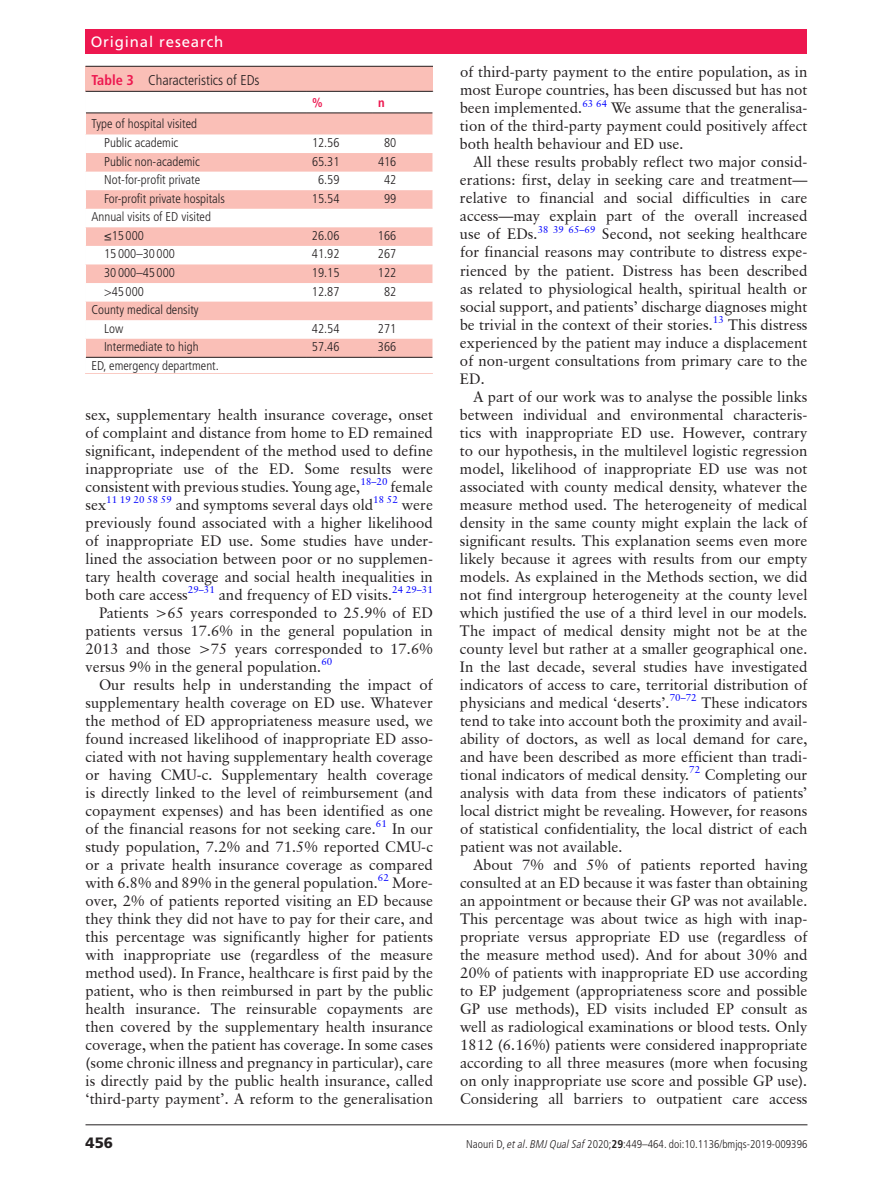
<style>
.page{position:relative;width:893px;height:1191px;background:#fff}
.page>*{position:absolute;margin:0;border:0;box-sizing:border-box;transform-origin:0 0}
.t1{font:15px/18px "Classical Garamond BT";color:#231f20;text-align:justify}
.t2{font:15px "Frutiger LT Std";letter-spacing:.055em;color:#fff}
.t3{font:900 15px "Frutiger LT Std";color:#231f20}
.t4{font:300 condensed 14.25px "Frutiger LT Pro";color:#231f20}
.t5{font:300 condensed 12.75px/18.6px "Frutiger LT Pro";color:#231f20}
.t6{font:700 condensed 12.75px "Frutiger LT Pro";color:#ed174f}
.t7{font:300 condensed 11.25px "Frutiger LT Pro";color:#231f20}
.t8{font:9.9px "Classical Garamond BT";color:#00f}
.s1{font-weight:700;color:#ed174f}
.s2{font-style:italic}
.s3{font-weight:700}
</style>
<div class="page">
<hr style="left:86px;top:1124px;width:721px;height:1px;background:#231f20">
<div style="left:86px;top:30px;width:721px;height:24px;background:#ed174f"></div>
<div style="left:86px;top:66px;width:347px;height:307px;background:#fabfb7"></div>
<hr style="left:86px;top:66px;width:347px;height:1px;background:#231f20">
<div style="left:86px;top:92px;width:347px;height:281px;background:#fff"></div>
<svg style="left:86px;top:114px;width:347px;height:243px"></svg>
<svg style="left:86px;top:134px;width:347px;height:205px;fill:#fff"></svg>
<hr style="left:85px;top:91px;width:221px;height:1px;background:#231f20">
<hr style="left:86px;top:113px;width:220px;height:1px;background:#231f20">
<hr style="left:306px;top:91px;width:66px;height:1px;background:#231f20">
<hr style="left:306px;top:113px;width:66px;height:1px;background:#231f20">
<hr style="left:372px;top:91px;width:61px;height:1px;background:#231f20">
<hr style="left:372px;top:113px;width:61px;height:1px;background:#231f20">
<hr style="left:86px;top:357px;width:220px;height:1px;background:#231f20">
<hr style="left:306px;top:357px;width:66px;height:1px;background:#231f20">
<hr style="left:372px;top:357px;width:61px;height:1px;background:#231f20">
<p class="t2" style="left:91px;top:33px;width:134px">Original research</p>
<p class="t4" style="left:92px;top:72px;width:170px"><span class="s1">Table 3</span> Characteristics of EDs</p>
<p class="t5" style="left:91px;top:115px;width:107px;text-align:center">Type of hospital visited<br>Public academic</p>
<p class="t6" style="left:312px;top:95px;width:12px">%</p>
<p class="t6" style="left:378px;top:95px;width:8px">n</p>
<p class="t5" style="left:312px;top:133px;width:29px">12.56</p>
<p class="t5" style="left:384px;top:133px;width:14px">80</p>
<p class="t5" style="left:104px;top:152px;width:97px">Public non-academic</p>
<p class="t5" style="left:312px;top:152px;width:29px">65.31</p>
<p class="t5" style="left:378px;top:152px;width:20px">416</p>
<p class="t5" style="left:104px;top:171px;width:98px">Not-for-profit private</p>
<p class="t5" style="left:318px;top:171px;width:23px">6.59</p>
<p class="t5" style="left:384px;top:171px;width:14px">42</p>
<p class="t5" style="left:104px;top:189px;width:122px">For-profit private hospitals</p>
<p class="t5" style="left:312px;top:189px;width:29px">15.54</p>
<p class="t5" style="left:384px;top:189px;width:14px">99</p>
<p class="t5" style="left:104px;top:208px;width:108px;text-indent:-13px">Annual visits of ED visited ≤15 000</p>
<p class="t5" style="left:312px;top:226px;width:29px">26.06</p>
<p class="t5" style="left:378px;top:226px;width:20px">166</p>
<p class="t5" style="left:104px;top:245px;width:72px">15 000–30 000</p>
<p class="t5" style="left:312px;top:245px;width:29px">41.92</p>
<p class="t5" style="left:378px;top:245px;width:20px">267</p>
<p class="t5" style="left:104px;top:263px;width:72px">30 000–45 000</p>
<p class="t5" style="left:312px;top:263px;width:29px">19.15</p>
<p class="t5" style="left:378px;top:263px;width:20px">122</p>
<p class="t5" style="left:104px;top:282px;width:41px">&gt;45 000</p>
<p class="t5" style="left:312px;top:282px;width:29px">12.87</p>
<p class="t5" style="left:384px;top:282px;width:14px">82</p>
<p class="t5" style="left:104px;top:301px;width:96px;text-indent:-13px">County medical density<br>Low</p>
<p class="t5" style="left:312px;top:319px;width:29px">42.54</p>
<p class="t5" style="left:378px;top:319px;width:20px">271</p>
<p class="t5" style="left:104px;top:338px;width:96px">Intermediate to high</p>
<p class="t5" style="left:312px;top:338px;width:29px">57.46</p>
<p class="t5" style="left:378px;top:338px;width:20px">366</p>
<p class="t5" style="left:91px;top:356px;width:129px">ED, emergency department.</p>
<p class="t1" style="left:86px;top:405px;width:349px">sex, supplementary health insurance coverage, onset of complaint and distance from home to ED remained significant, independent of the method used to define inappropriate use of the ED. Some results were consistent with previous studies. Young age,<sup>18–20</sup> female sex</p>
<p class="t8" style="left:106px;top:493px;width:67px">11 19 20 58 59</p>
<p class="t1" style="left:176px;top:495px;width:199px">and symptoms several days old</p>
<p class="t8" style="left:373px;top:493px;width:26px">18 52</p>
<p class="t1" style="left:86px;top:495px;width:349px;text-indent:316px">were previously found associated with a higher likelihood of inappropriate ED use. Some studies have under&shy;lined the association between poor or no supplemen&shy;tary health coverage and social health inequalities in both care access</p>
<p class="t8" style="left:188px;top:583px;width:29px">29–31</p>
<p class="t1" style="left:219px;top:585px;width:175px">and frequency of ED visits.</p>
<p class="t8" style="left:392px;top:583px;width:42px">24 29–31</p>
<p class="t1" style="left:86px;top:603px;width:349px;text-indent:14px">Patients &gt;65 years corresponded to 25.9% of ED patients versus 17.6% in the general population in 2013 and those &gt;75 years corresponded to 17.6% versus 9% in the general population.</p>
<p class="t8" style="left:321px;top:655px;width:13px">60</p>
<p class="t1" style="left:86px;top:675px;width:349px;text-indent:14px">Our results help in understanding the impact of supplementary health coverage on ED use. Whatever the method of ED appropriateness measure used, we found increased likelihood of inappropriate ED asso&shy;ciated with not having supplementary health coverage or having CMU-c. Supplementary health coverage is directly linked to the level of reimbursement (and copayment expenses) and has been identified as one of the financial reasons for not seeking care.</p>
<p class="t8" style="left:376px;top:817px;width:13px">61</p>
<p class="t1" style="left:85px;top:819px;width:349px;text-indent:307px">In our study population, 7.2% and 71.5% reported CMU-c or a private health insurance coverage as compared with 6.8% and 89% in the general population.</p>
<p class="t8" style="left:378px;top:871px;width:13px">62</p>
<p class="t1" style="left:86px;top:873px;width:349px;text-indent:307px">More&shy;over, 2% of patients reported visiting an ED because they think they did not have to pay for their care, and this percentage was significantly higher for patients with inappropriate use (regardless of the measure method used). In France, healthcare is first paid by the patient, who is then reimbursed in part by the public health insurance. The reinsurable copayments are then covered by the supplementary health insurance coverage, when the patient has coverage. In some cases (some chronic illness and pregnancy in particular), care is directly paid by the public health insurance, called ‘third-party payment’. A reform to the generalisation</p>
<p class="t1" style="left:460px;top:63px;width:349px">of third-party payment to the entire population, as in most Europe countries, has been discussed but has not been implemented.<sup>63</sup> <sup>64</sup> We assume that the generalisa&shy;tion of the third-party payment could positively affect both health behaviour and ED use.</p>
<p class="t1" style="left:460px;top:153px;width:349px;text-indent:14px">All these results probably reflect two major consid&shy;erations: first, delay in seeking care and treatment— relative to financial and social difficulties in care access—may explain part of the overall increased use of EDs.</p>
<p class="t8" style="left:538px;top:223px;width:59px">38 39 65–69</p>
<p class="t1" style="left:460px;top:225px;width:349px;text-indent:142px">Second, not seeking healthcare for financial reasons may contribute to distress expe&shy;rienced by the patient. Distress has been described as related to physiological health, spiritual health or social support, and patients’ discharge diagnoses might be trivial in the context of their stories.</p>
<p class="t8" style="left:713px;top:313px;width:13px">13</p>
<p class="t1" style="left:460px;top:315px;width:349px;text-indent:268px">This distress experienced by the patient may induce a displacement of non-urgent consultations from primary care to the ED.</p>
<p class="t1" style="left:460px;top:387px;width:349px;text-indent:14px">A part of our work was to analyse the possible links between individual and environmental characteris&shy;tics with inappropriate ED use. However, contrary to our hypothesis, in the multilevel logistic regression model, likelihood of inappropriate ED use was not associated with county medical density, whatever the measure method used. The heterogeneity of medical density in the same county might explain the lack of significant results. This explanation seems even more likely because it agrees with results from our empty models. As explained in the Methods section, we did not find intergroup heterogeneity at the county level which justified the use of a third level in our models.<br>The impact of medical density might not be at the county level but rather at a smaller geographical one.<br>In the last decade, several studies have investigated indicators of access to care, territorial distribution of physicians and medical ‘deserts’.</p>
<p class="t8" style="left:670px;top:691px;width:29px">70–72</p>
<p class="t1" style="left:460px;top:693px;width:349px;text-indent:242px">These indicators tend to take into account both the proximity and avail&shy;ability of doctors, as well as local demand for care, and have been described as more efficient than tradi&shy;tional indicators of medical density.</p>
<p class="t8" style="left:689px;top:763px;width:13px">72</p>
<p class="t1" style="left:460px;top:765px;width:349px;text-indent:245px">Completing our analysis with data from these indicators of patients’ local district might be revealing. However, for reasons of statistical confidentiality, the local district of each patient was not available.</p>
<p class="t1" style="left:460px;top:855px;width:349px;text-indent:14px">About 7% and 5% of patients reported having consulted at an ED because it was faster than obtaining an appointment or because their GP was not available.<br>This percentage was about twice as high with inap&shy;propriate versus appropriate ED use (regardless of the measure method used). And for about 30% and 20% of patients with inappropriate ED use according to EP judgement (appropriateness score and possible GP use methods), ED visits included EP consult as well as radiological examinations or blood tests. Only 1812 (6.16%) patients were considered inappropriate according to all three measures (more when focusing on only inappropriate use score and possible GP use).<br>Considering all barriers to outpatient care access</p>
<p class="t3" style="left:86px;top:1133px;width:29px">456</p>
<p class="t7" style="left:466px;top:1137px;width:343px">Naouri D, <span class="s2">et al</span>. <span class="s2">BMJ Qual Saf</span> 2020;<span class="s3">29</span>:449–464. doi:10.1136/bmjqs-2019-009396</p>
</div>
